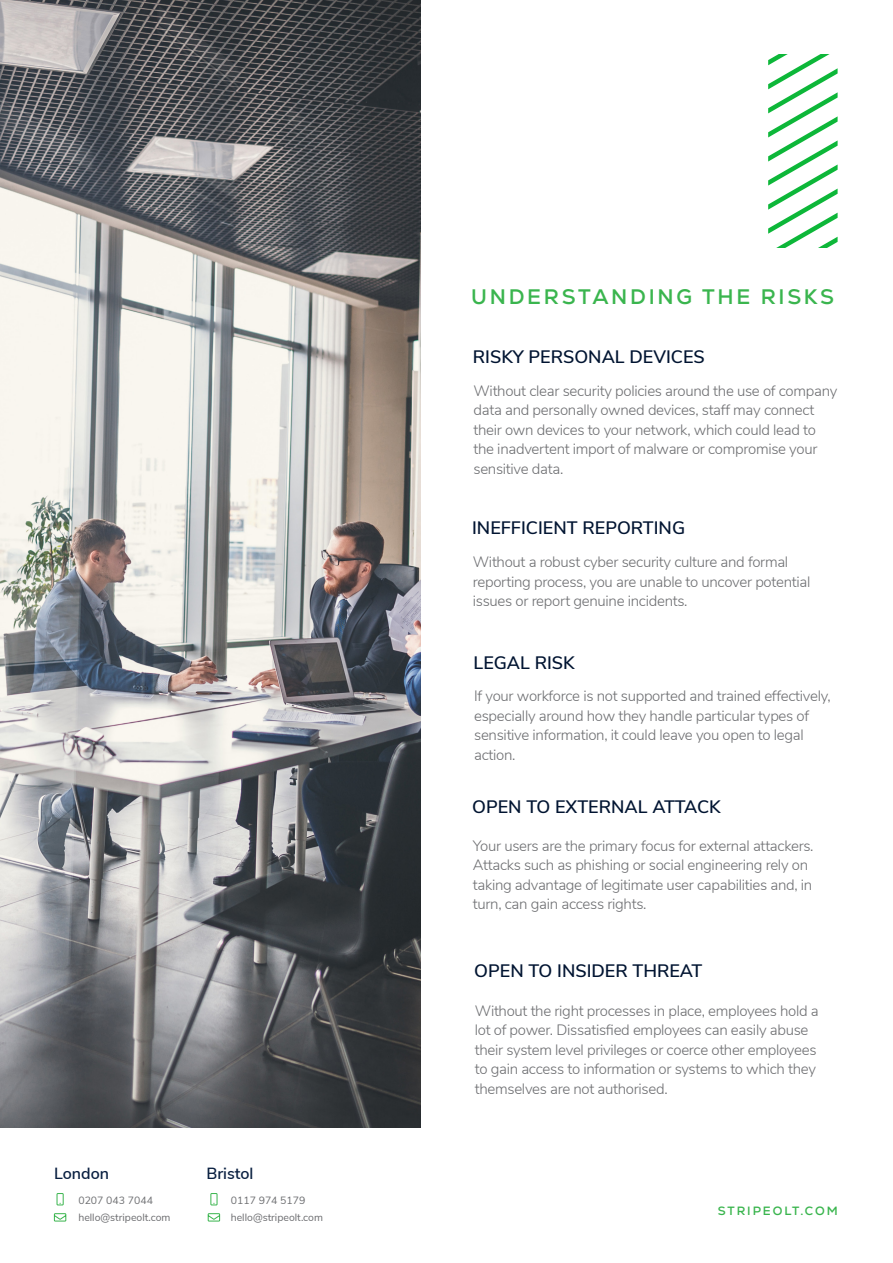
<style>
.page{position:relative;width:893px;height:1263px;background:#fff}
.page>*{position:absolute;margin:0;border:0;box-sizing:border-box;transform-origin:0 0}
.t1{font:700 21px "Nexa";letter-spacing:.13em;color:#3ab54e}
.t2{font:600 18px "Nunito Sans";color:#011431}
.t3{font:600 16.2px "Nunito Sans";color:#0a2041}
.t4{font:300 15px/19.5px "Nunito Sans";letter-spacing:-.02em;color:#6c6d70}
.t5{font:700 12px "Nexa";letter-spacing:.16em;color:#3ab54e}
.t6{font:10.5px "Nunito Sans";color:#6c6d70}
</style>
<div class="page">
<div style="left:57px;top:1193px;width:7px;height:12px;border:1px solid #3ab54e"></div>
<svg style="left:207px;top:1213px;width:14px;height:9px"></svg>
<svg style="left:53px;top:1213px;width:14px;height:9px"></svg>
<div style="left:211px;top:1193px;width:6px;height:12px;border:1px solid #3ab54e"></div>
<img style="left:0;top:0;width:421px;height:1127px">
<svg style="left:768px;top:54px;width:70px;height:194px"></svg>
<p class="t3" style="left:54px;top:1161px;width:57px">London</p>
<p class="t6" style="left:78px;top:1192px;width:76px">0207 043 7044</p>
<p class="t6" style="left:78px;top:1210px;width:94px">hello@stripeolt.com</p>
<p class="t3" style="left:206px;top:1161px;width:49px">Bristol</p>
<p class="t6" style="left:231px;top:1192px;width:76px">0117 974 5179</p>
<p class="t6" style="left:231px;top:1210px;width:94px">hello@stripeolt.com</p>
<p class="t1" style="left:471px;top:283px;width:364px">UNDERSTANDING THE RISKS</p>
<p class="t2" style="left:473px;top:344px;width:233px">RISKY PERSONAL DEVICES</p>
<p class="t4" style="left:473px;top:380px;width:365px">Without clear security policies around the use of company data and personally owned devices, staff may connect their own devices to your network, which could lead to the inadvertent import of malware or compromise your sensitive data.</p>
<p class="t2" style="left:472px;top:515px;width:214px">INEFFICIENT REPORTING</p>
<p class="t4" style="left:473px;top:551px;width:339px">Without a robust cyber security culture and formal reporting process, you are unable to uncover potential issues or report genuine incidents.</p>
<p class="t2" style="left:473px;top:649px;width:103px">LEGAL RISK</p>
<p class="t4" style="left:474px;top:685px;width:358px">If your workforce is not supported and trained effectively, especially around how they handle particular types of sensitive information, it could leave you open to legal action.</p>
<p class="t2" style="left:472px;top:793px;width:250px">OPEN TO EXTERNAL ATTACK</p>
<p class="t4" style="left:473px;top:835px;width:342px">Your users are the primary focus for external attackers.<br>Attacks such as phishing or social engineering rely on taking advantage of legitimate user capabilities and, in turn, can gain access rights.</p>
<p class="t2" style="left:474px;top:957px;width:230px">OPEN TO INSIDER THREAT</p>
<p class="t4" style="left:475px;top:1000px;width:345px">Without the right processes in place, employees hold a lot of power. Dissatisfied employees can easily abuse their system level privileges or coerce other employees to gain access to information or systems to which they themselves are not authorised.</p>
<p class="t5" style="left:718px;top:1203px;width:121px">STRIPEOLT.COM</p>
</div>
